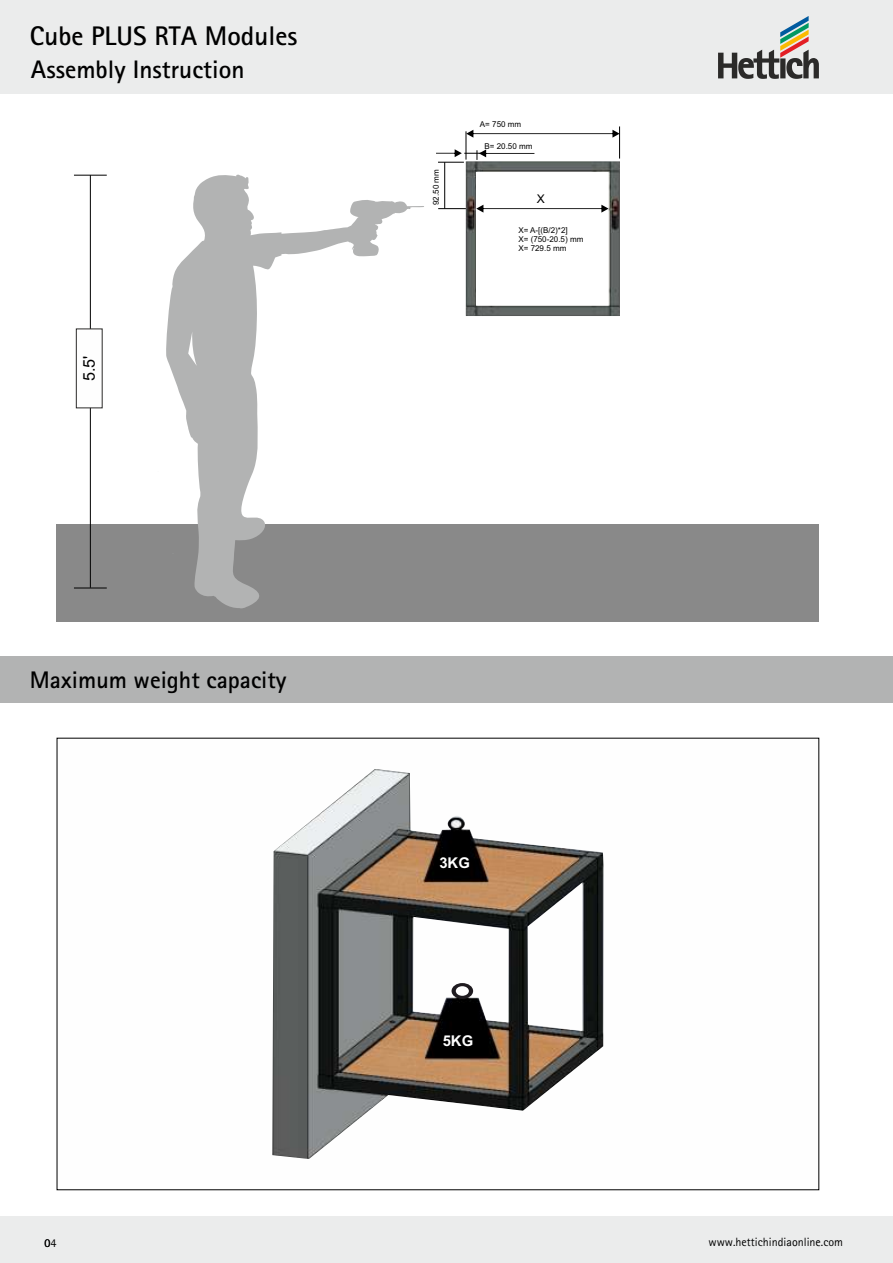
<style>
.page{position:relative;width:893px;height:1263px;background:#fff}
.page>*{position:absolute;margin:0;border:0;box-sizing:border-box;transform-origin:0 0}
.t1{font:700 27px "Agfa Rotis Sans Serif";color:#000}
.t2{font:700 25.35px "Agfa Rotis Sans Serif";color:#000}
.t3{font:700 24px "Agfa Rotis Sans Serif";color:#000}
.t4{font:16.2px "Arial";color:#000}
.t5{font:700 14.85px "Arial";color:#fefefe}
.t6{font:12px "Agfa Rotis Sans Serif";color:#000}
.t7{font:12px "Arial";color:#000}
.t8{font:8.1px/9px "Arial";color:#000}
</style>
<div class="page">
<div style="left:0;top:1px;width:893px;height:93px;background:#ebecec"></div>
<svg style="left:718px;top:16px;width:101px;height:63px"></svg>
<div style="left:56px;top:523px;width:763px;height:98px;background:#898989"></div>
<hr style="left:90px;top:175px;width:1px;height:413px;background:#000">
<hr style="left:74px;top:588px;width:33px;height:1px;background:#000">
<hr style="left:74px;top:175px;width:33px;height:1px;background:#000">
<div style="left:76px;top:328px;width:27px;height:80px;background:#fefefe;border:1px solid #2b2a29"></div>
<svg style="left:165px;top:174px;width:116px;height:435px;fill:#b2b3b3"></svg>
<svg style="left:277px;top:199px;width:147px;height:57px"></svg>
<svg style="left:188px;top:331px;width:9px;height:35px"></svg>
<div style="left:0;top:656px;width:893px;height:47px;background:#b2b3b3"></div>
<img style="left:272px;top:769px;width:332px;height:390px">
<svg style="left:528px;top:882px;width:54px;height:149px"></svg>
<svg style="left:413px;top:917px;width:95px;height:105px"></svg>
<hr style="left:444px;top:162px;width:1px;height:47px;background:#000">
<svg style="left:438px;top:208px;width:28px;height:1px"></svg>
<svg style="left:436px;top:130px;width:183px;height:33px"></svg>
<hr style="left:619px;top:126px;width:1px;height:33px;background:#000">
<img style="left:466px;top:161px;width:154px;height:155px">
<div style="left:0;top:1216px;width:893px;height:47px;background:#ebecec"></div>
<h1 class="t1" style="left:30px;top:27px;width:269px">Cube PLUS RTA Modules</h1>
<h2 class="t2" style="left:31px;top:61px;width:215px">Assembly Instruction</h2>
<h3 class="t4" style="left:83px;top:381px;width:27px;rotate:-90deg">5.5'</h3>
<h3 class="t3" style="left:30px;top:671px;width:258px">Maximum weight capacity</h3>
<p class="t8" style="left:480px;top:121px;width:43px">A= 750 mm</p>
<p class="t8" style="left:432px;top:205px;width:37px;rotate:-90deg">92.50 mm</p>
<p class="t8" style="left:484px;top:143px;width:50px">B= 20.50 mm</p>
<h3 class="t7" style="left:537px;top:195px;width:10px">X</h3>
<p class="t8" style="left:518px;top:226px;width:66px">X= A-[(B/2)*2]<br>X= (750-20.5) mm<br>X= 729.5 mm</p>
<h3 class="t5" style="left:439px;top:857px;width:32px">3KG</h3>
<h3 class="t5" style="left:443px;top:1035px;width:32px">5KG</h3>
<h3 class="t6" style="left:45px;top:1239px;width:13px">04</h3>
<h3 class="t6" style="left:708px;top:1237px;width:136px">www.hettichindiaonline.com</h3>
</div>
